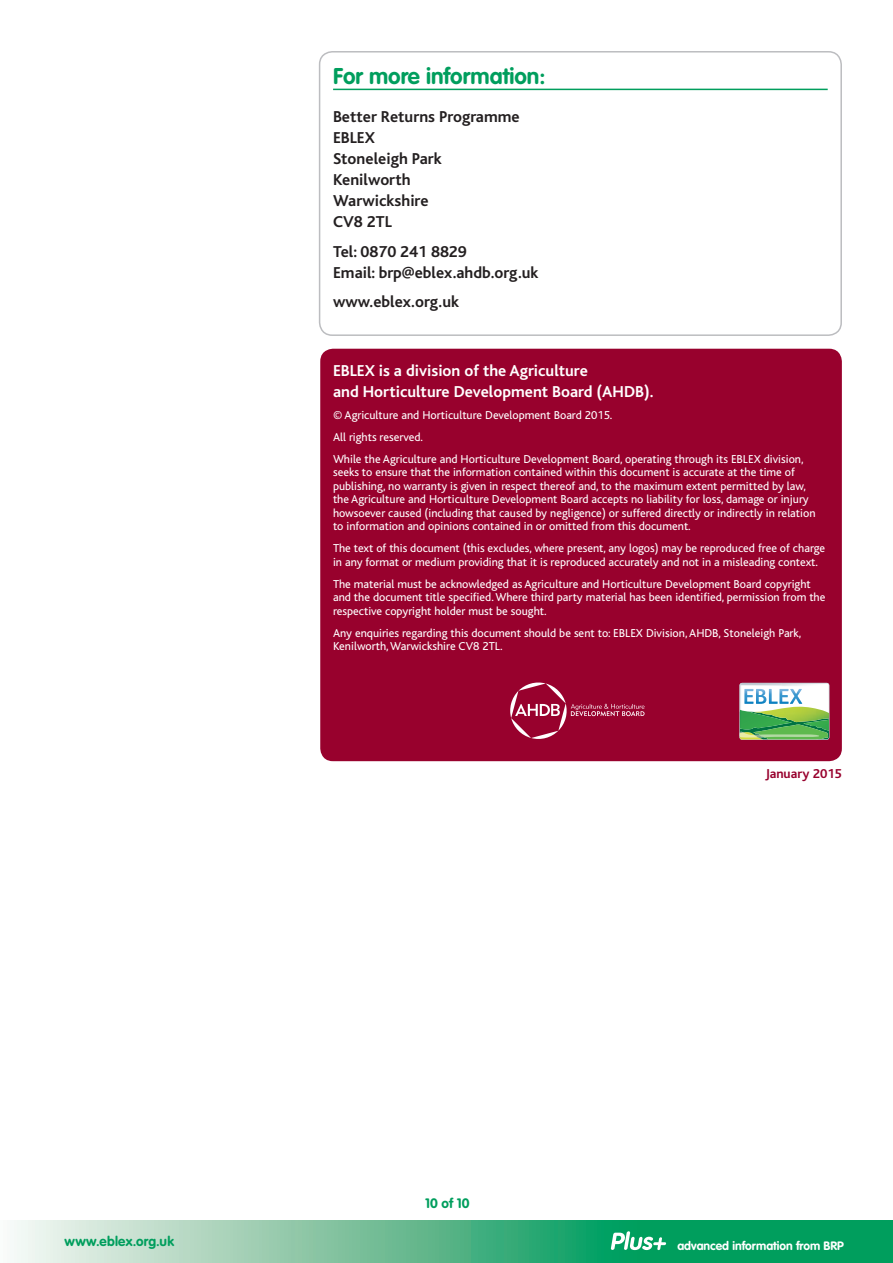
<style>
.page{position:relative;width:893px;height:1263px;background:#fff}
.page>*{position:absolute;margin:0;border:0;box-sizing:border-box;transform-origin:0 0}
.t1{font:700 22.5px "VAG Rounded";color:#009e5d}
.t2{font:700 16.5px/21px "Bliss";color:#231f20}
.t3{font:700 16.5px/21px "Bliss";color:#fff}
.t4{font:700 13.5px "VAG Rounded";letter-spacing:.015em;color:#009e5d}
.t5{font:700 13.5px "Bliss";color:#98012d}
.t6{font:12px/13.5px "Bliss";color:#fff}
.t7{font:700 12px "VAG Rounded";color:#fff}
</style>
<div class="page">
<svg style="left:14px;top:1220px;width:879px;height:43px;background:#5dbb90"></svg>
<svg style="left:611px;top:1231px;width:55px;height:19px"></svg>
<div style="left:320px;top:349px;width:522px;height:412px;background:#98012d;border-radius:13px"></div>
<hr style="left:333px;top:89px;width:495px;height:1px;background:#009e5d">
<div style="left:319px;top:51px;width:523px;height:285px;border:2px solid #bcbdc0;border-radius:13px"></div>
<svg style="left:510px;top:682px;width:134px;height:57px"></svg>
<svg style="left:739px;top:683px;width:91px;height:57px;background:#9dca9d"></svg>
<h1 class="t1" style="left:333px;top:63px;width:214px">For more information:</h1>
<h2 class="t2" style="left:333px;top:107px;width:188px">Better Returns Programme<br>EBLEX<br>Stoneleigh Park<br>Kenilworth<br>Warwickshire<br>CV8 2TL</h2>
<h2 class="t2" style="left:333px;top:241px;width:207px">Tel: 0870 241 8829<br>Email: brp@eblex.ahdb.org.uk</h2>
<h2 class="t2" style="left:333px;top:292px;width:128px">www.eblex.org.uk</h2>
<h2 class="t3" style="left:333px;top:360px;width:322px">EBLEX is a division of the Agriculture<br>and Horticulture Development Board (AHDB).</h2>
<p class="t6" style="left:333px;top:404px;width:472px;line-height:22px">© Agriculture and Horticulture Development Board 2015.<br>All rights reserved.<br>While the Agriculture and Horticulture Development Board, operating through its EBLEX division,</p>
<p class="t6" style="left:333px;top:466px;width:484px">seeks to ensure that the information contained within this document is accurate at the time of publishing, no warranty is given in respect thereof and, to the maximum extent permitted by law, the Agriculture and Horticulture Development Board accepts no liability for loss, damage or injury howsoever caused (including that caused by negligence) or suffered directly or indirectly in relation to information and opinions contained in or omitted from this document.</p>
<p class="t6" style="left:333px;top:542px;width:494px">The text of this document (this excludes, where present, any logos) may be reproduced free of charge in any format or medium providing that it is reproduced accurately and not in a misleading context.</p>
<p class="t6" style="left:333px;top:577px;width:494px">The material must be acknowledged as Agriculture and Horticulture Development Board copyright and the document title specified. Where third party material has been identified, permission from the respective copyright holder must be sought.</p>
<p class="t6" style="left:333px;top:626px;width:470px">Any enquiries regarding this document should be sent to: EBLEX Division, AHDB, Stoneleigh Park,<br>Kenilworth, Warwickshire CV8 2TL.</p>
<p class="t4" style="left:425px;top:1195px;width:46px">10 of 10</p>
<p class="t5" style="left:765px;top:766px;width:78px">January 2015</p>
<p class="t4" style="left:65px;top:1233px;width:111px">www.eblex.org.uk</p>
<p class="t7" style="left:677px;top:1239px;width:168px">advanced information from BRP</p>
</div>
